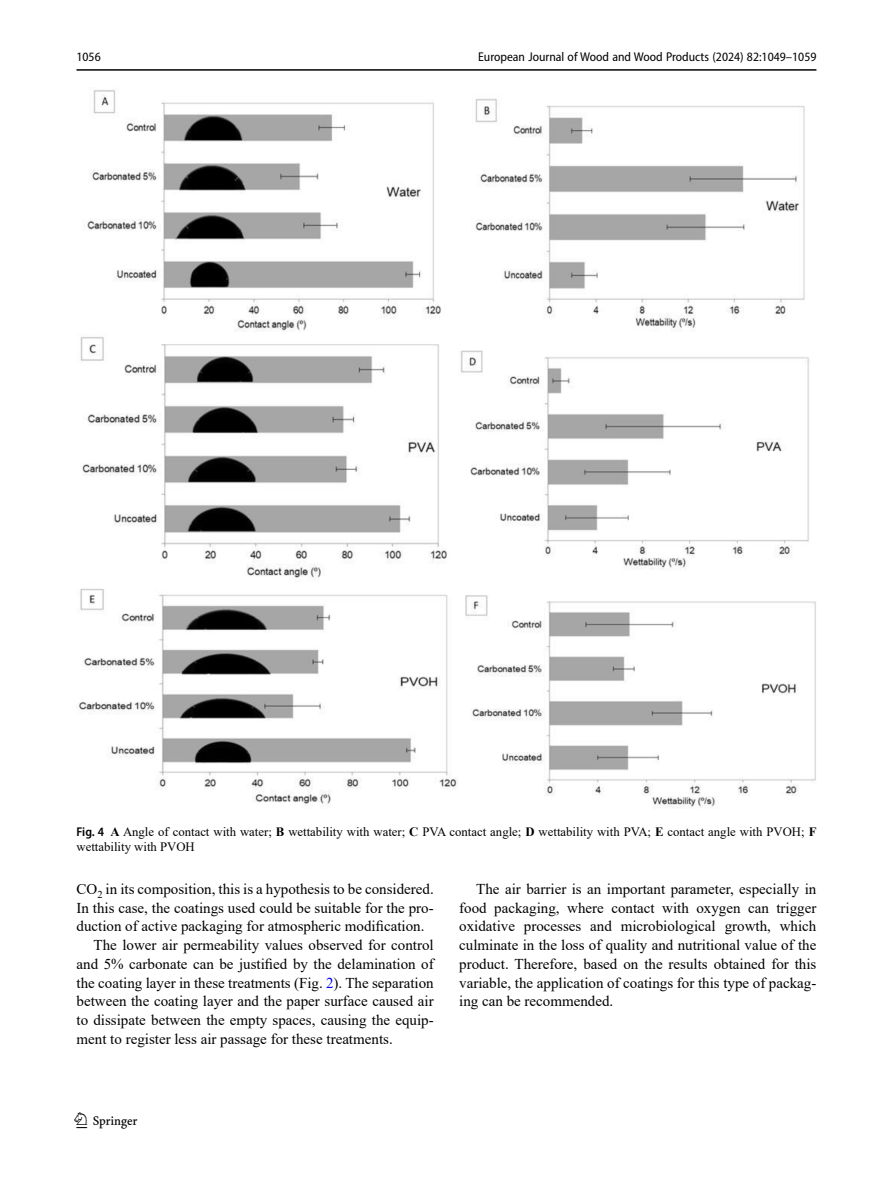
<style>
.page{position:relative;width:893px;height:1187px;background:#fff}
.page>*{position:absolute;margin:0;border:0;box-sizing:border-box;transform-origin:0 0}
.t1{font:22.5px "Springnew";color:#000}
.Body_Text_Indent{font:15px/18.8px "Times New Roman";color:#000;text-align:justify}
.Figure_Caption{font:12.75px/15px "Times New Roman";color:#000}
.t2{font:semi-condensed 12.75px "Myriad Pro";color:#000}
.s1{font-family:"Myriad Pro";font-weight:600;font-stretch:semi-condensed}
.s2{font-weight:700}
.s3{color:#00f}
</style>
<div class="page">
<hr style="left:77px;top:69px;width:739px;height:2px;background:#000">
<img style="left:78px;top:90px;width:738px;height:718px">
<p class="t2" style="left:77px;top:49px;width:26px">1056</p>
<p class="t2" style="left:478px;top:49px;width:340px">European Journal of Wood and Wood Products (2024) 82:1049–1059</p>
<p class="Figure_Caption" style="left:77px;top:823px;width:741px"><span class="s1">Fig. 4</span> <span class="s2">A</span> Angle of contact with water; <span class="s2">B</span> wettability with water; <span class="s2">C</span> PVA contact angle; <span class="s2">D</span> wettability with PVA; <span class="s2">E</span> contact angle with PVOH; <span class="s2">F </span>wettability with PVOH</p>
<p class="Body_Text_Indent" style="left:77px;top:878px;width:359px">CO<sub>2</sub> in its composition, this is a hypothesis to be considered.<br>In this case, the coatings used could be suitable for the pro&shy;duction of active packaging for atmospheric modification.</p>
<p class="Body_Text_Indent" style="left:77px;top:935px;width:359px;text-indent:17px">The lower air permeability values observed for control and 5% carbonate can be justified by the delamination of the coating layer in these treatments (Fig. <span class="s3">2</span>). The separation between the coating layer and the paper surface caused air to dissipate between the empty spaces, causing the equip&shy;ment to register less air passage for these treatments.</p>
<p class="Body_Text_Indent" style="left:459px;top:878px;width:359px;text-indent:17px">The air barrier is an important parameter, especially in food packaging, where contact with oxygen can trigger oxidative processes and microbiological growth, which culminate in the loss of quality and nutritional value of the product. Therefore, based on the results obtained for this variable, the application of coatings for this type of packag&shy;ing can be recommended.</p>
<h1 class="t1" style="left:77px;top:1107px;width:63px">1 3</h1>
</div>
